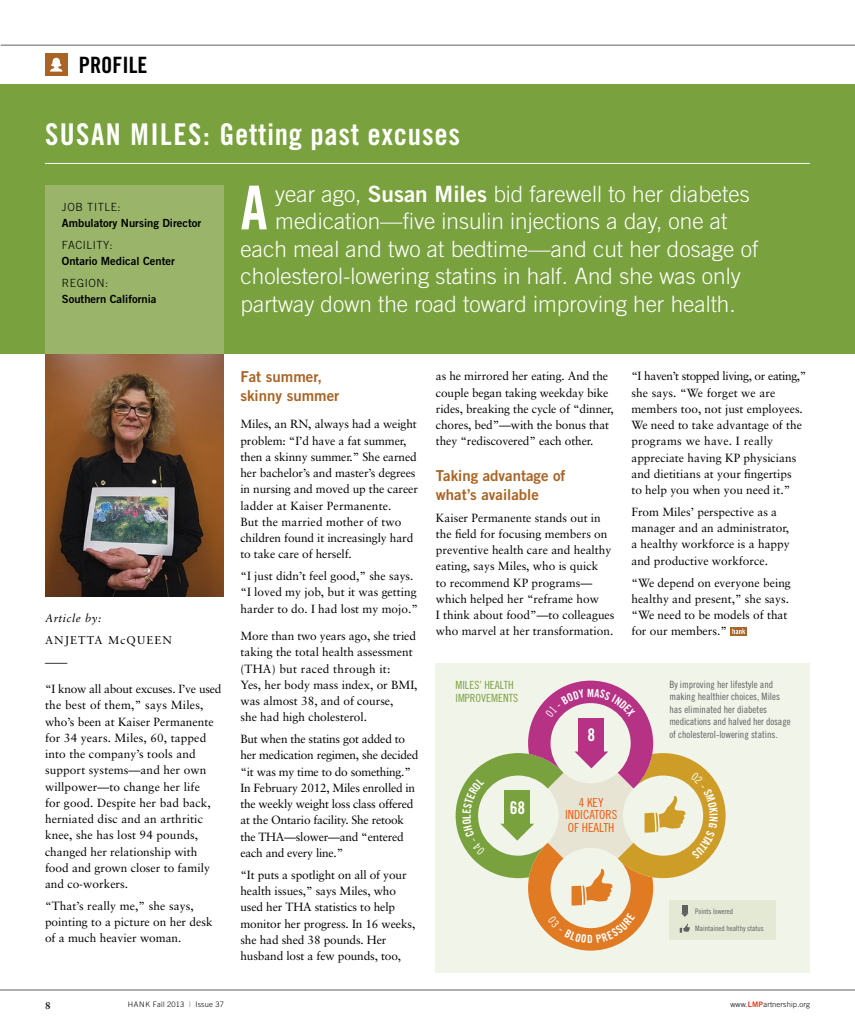
<style>
.page{position:relative;width:855px;height:1035px;background:#fff}
.page>*{position:absolute;margin:0;border:0;box-sizing:border-box;transform-origin:0 0}
.t1{font:60.62px "Trade Gothic LT Std Bd Cn 20";color:#fff}
.t2{font:30px "Trade Gothic LT Std Bd Cn 20";letter-spacing:.025em;color:#fff}
.t3{font:300 22.5px "Trade Gothic LT Std";color:#fff}
.t4{font:22.5px "Trade Gothic LT Std Bd Cn 20";color:#000}
.t5{font:17.5px "Trade Gothic LT Std Bd Cn 20";color:#fff}
.t6{font:15px/18.8px "Trade Gothic LT Std Bd 2";color:#a96425}
.t7{font:12.5px/12.5px "Trade Gothic LT Std Cn 18";color:#ec5b0a;text-align:center}
.t8{font:11.88px/16.2px "Sabon";color:#000}
.t9{font:11.88px/16.2px "Sabon";letter-spacing:-.02em;color:#000}
.t10{font:11.25px "Trade Gothic LT Std Bd 2";color:#000}
.t11{font:300 11.25px "Trade Gothic LT Std";letter-spacing:.05em;color:#000}
.t12{font:11.25px/13.8px "Trade Gothic LT Std Cn 18";color:#79a13d}
.t13{font:11.25px/21.9px "Sabon";letter-spacing:.1em;color:#000}
.t14{font:italic 11.25px "Sabon";letter-spacing:.05em;color:#000}
.t15{font:10px/12.5px "Trade Gothic LT Std Cn 18";color:#5f6060}
.t16{font:700 10px "Sabon";color:#000}
.t17{font:300 7.5px "Trade Gothic LT Std";letter-spacing:.025em;color:#000}
.t18{font:7.5px "Trade Gothic LT Std Cn 18";color:#5f6060}
.s1{font-family:"Trade Gothic LT Std Bd 2";font-weight:400}
.s2{color:#5f6060}
.s3{font-family:"Trade Gothic LT Std Bd 2";font-weight:400;color:#e73723}
</style>
<div class="page">
<hr style="left:0;top:990px;width:855px;height:1px;background:#5f6060">
<hr style="left:1px;top:45px;width:854px;height:1px;background:#5f6060">
<div style="left:0;top:84px;width:855px;height:270px;background:#79a13d"></div>
<hr style="left:45px;top:163px;width:765px;height:1px;background:#fff">
<div style="left:45px;top:186px;width:179px;height:168px;background:#9ab56a"></div>
<svg style="left:730px;top:627px;width:17px;height:8px"></svg>
<svg style="left:732px;top:629px;width:13px;height:5px"></svg>
<img style="left:45px;top:354px;width:179px;height:242px">
<div style="left:45px;top:53px;width:23px;height:23px;background:#a96425"></div>
<svg style="left:50px;top:58px;width:13px;height:14px"></svg>
<div style="left:436px;top:664px;width:374px;height:309px;background:#f1f4e9"></div>
<div style="left:669px;top:900px;width:107px;height:39px;background:#e3e9d4"></div>
<svg style="left:456px;top:681px;width:270px;height:270px"></svg>
<h3 class="t4" style="left:79px;top:51px;width:70px">PROFILE</h3>
<h2 class="t2" style="left:45px;top:116px;width:417px">SUSAN MILES: Getting past excuses</h2>
<p class="t11" style="left:62px;top:200px;width:60px">JOB TITLE:</p>
<p class="t10" style="left:62px;top:216px;width:141px">Ambulatory Nursing Director</p>
<p class="t11" style="left:62px;top:238px;width:52px">FACILITY:</p>
<p class="t10" style="left:62px;top:254px;width:115px">Ontario Medical Center</p>
<p class="t11" style="left:62px;top:276px;width:48px">REGION:</p>
<p class="t10" style="left:62px;top:292px;width:96px">Southern California</p>
<h3 class="t3" style="left:275px;top:181px;width:476px">year ago, <span class="s1">Susan Miles</span> bid farewell to her diabetes</h3>
<h3 class="t3" style="left:275px;top:208px;width:454px">medication—five insulin injections a day, one at</h3>
<h3 class="t3" style="left:241px;top:236px;width:519px">each meal and two at bedtime—and cut her dosage of</h3>
<h3 class="t3" style="left:241px;top:263px;width:502px">cholesterol-lowering statins in half. And she was only</h3>
<h3 class="t3" style="left:241px;top:290px;width:497px">partway down the road toward improving her health.</h3>
<h1 class="t1" style="left:241px;top:171px;width:28px">A</h1>
<p class="t14" style="left:45px;top:611px;width:58px">Article by:</p>
<p class="t13" style="left:45px;top:629px;width:128px">ANJETTA McQUEEN ——</p>
<p class="t8" style="left:45px;top:681px;width:178px">“I know all about excuses. I’ve used the best of them,” says Miles, who’s been at Kaiser Permanente for 34 years. Miles, 60, tapped into the company’s tools and support systems—and her own willpower—to change her life<br>for good. Despite her bad back, herniated disc and an arthritic knee, she has lost 94 pounds, changed her relationship with food and grown closer to family and co-workers.</p>
<p class="t8" style="left:45px;top:897px;width:169px">“That’s really me,” she says, pointing to a picture on her desk of a much heavier woman.</p>
<p class="t6" style="left:240px;top:367px;width:100px">Fat summer, skinny summer</p>
<p class="t8" style="left:240px;top:416px;width:179px">Miles, an RN, always had a weight problem: “I’d have a fat summer, then a skinny summer.” She earned her bachelor’s and master’s degrees in nursing and moved up the career ladder at Kaiser Permanente.<br>But the married mother of two children found it increasingly hard to take care of herself.</p>
<p class="t8" style="left:240px;top:568px;width:179px">“I just didn’t feel good,” she says. “I loved my job, but it was getting harder to do. I had lost my mojo.”</p>
<p class="t8" style="left:240px;top:628px;width:179px">More than two years ago, she tried taking the total health assessment (THA) but raced through it:<br>Yes, her body mass index, or BMI, was almost 38, and of course,<br>she had high cholesterol.</p>
<p class="t9" style="left:240px;top:731px;width:179px">But when the statins got added to her medication regimen, she decided “it was my time to do something.”<br>In February 2012, Miles enrolled in the weekly weight loss class offered at the Ontario facility. She retook the THA—slower—and “entered each and every line.”</p>
<p class="t8" style="left:240px;top:866px;width:176px">“It puts a spotlight on all of your health issues,” says Miles, who used her THA statistics to help monitor her progress. In 16 weeks, she had shed 38 pounds. Her husband lost a few pounds, too,</p>
<p class="t8" style="left:436px;top:368px;width:179px">as he mirrored her eating. And the couple began taking weekday bike rides, breaking the cycle of “dinner, chores, bed”—with the bonus that they “rediscovered” each other.</p>
<p class="t6" style="left:436px;top:466px;width:131px">Taking advantage of what’s available</p>
<p class="t8" style="left:436px;top:509px;width:180px">Kaiser Permanente stands out in the field for focusing members on preventive health care and healthy eating, says Miles, who is quick<br>to recommend KP programs— which helped her “reframe how<br>I think about food”—to colleagues who marvel at her transformation.</p>
<p class="t8" style="left:631px;top:368px;width:177px">“I haven’t stopped living, or eating,” she says. “We forget we are members too, not just employees.<br>We need to take advantage of the programs we have. I really appreciate having KP physicians and dietitians at your fingertips<br>to help you when you need it.”</p>
<p class="t8" style="left:631px;top:504px;width:160px">From Miles’ perspective as a manager and an administrator, a healthy workforce is a happy and productive workforce.</p>
<p class="t8" style="left:631px;top:574px;width:161px">“We depend on everyone being healthy and present,” she says. “We need to be models of that for our members.”</p>
<p class="t12" style="left:456px;top:678px;width:64px">MILES’ HEALTH<br>IMPROVEMENTS</p>
<h3 class="t5" style="left:588px;top:724px;width:9px">8</h3>
<p class="t15" style="left:669px;top:678px;width:123px">By improving her lifestyle and making healthier choices, Miles has eliminated her diabetes medications and halved her dosage of cholesterol-lowering statins.</p>
<h3 class="t5" style="left:510px;top:797px;width:17px">68</h3>
<p class="t7" style="left:565px;top:796px;width:54px">4 KEY<br>INDICATORS<br>OF HEALTH</p>
<p class="t18" style="left:695px;top:907px;width:39px">Points lowered</p>
<p class="t18" style="left:695px;top:924px;width:70px">Maintained healthy status</p>
<p class="t16" style="left:45px;top:999px;width:7px">8</p>
<p class="t17" style="left:128px;top:1000px;width:98px">HANK Fall 2013 <span class="s2">|</span> Issue 37</p>
<p class="t17" style="left:730px;top:1000px;width:81px">www.<span class="s3">LMP</span>artnership.org</p>
</div>
